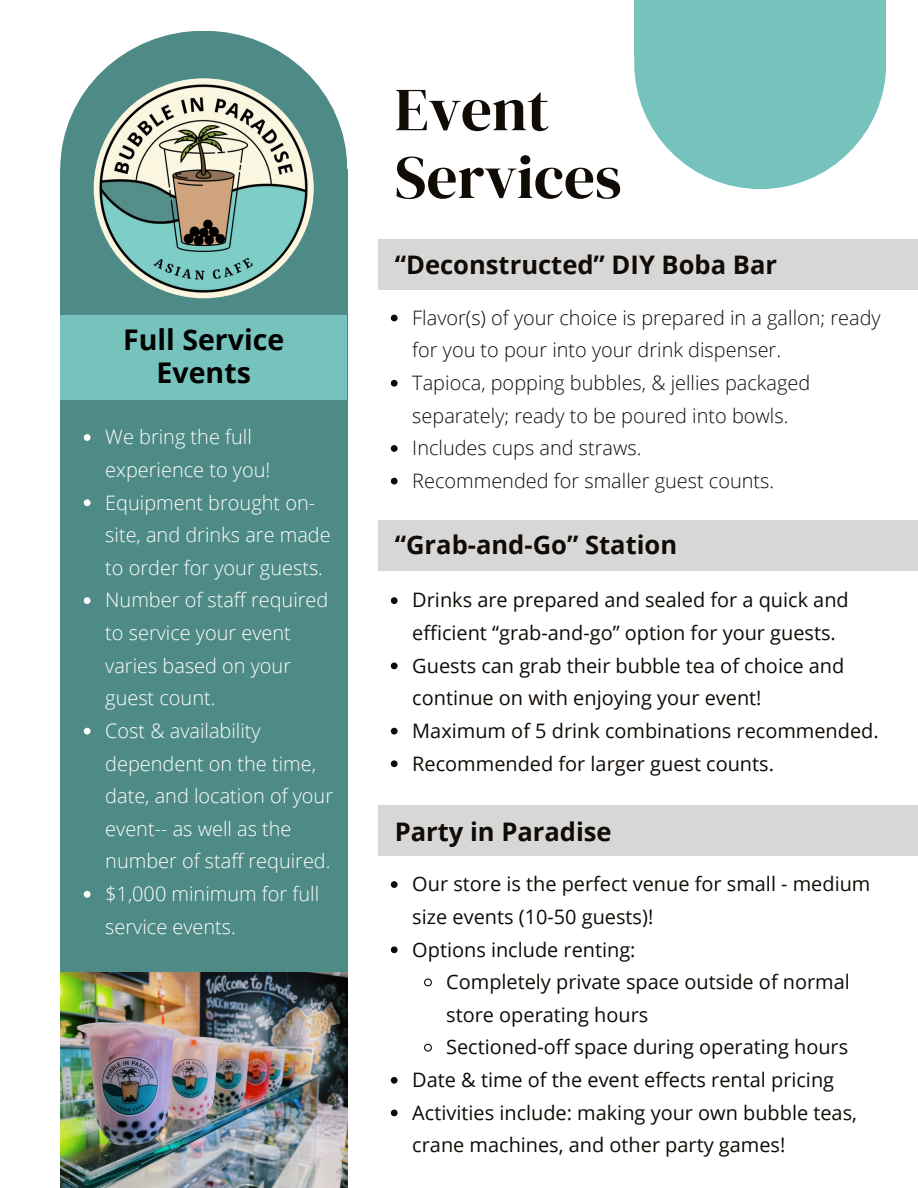
<style>
.page{position:relative;width:918px;height:1188px;background:#fff}
.page>*{position:absolute;margin:0;border:0;box-sizing:border-box;transform-origin:0 0}
.t1{font:61.05px/67.8px "DM Serif Display";color:#110b06}
.t2{font:700 28.5px/32.7px "Open Sans";color:#000;text-align:center}
.t3{font:700 25.5px "Open Sans";color:#110b06}
.t4{font:19.95px/32.7px "Open Sans";color:#110b06}
.t5{font:300 19.95px/32.7px "Open Sans";color:#fff}
.t6{font:300 19.95px/32.7px "Open Sans";color:#110b06}
</style>
<div class="page">
<div style="left:378px;top:239px;width:540px;height:51px;background:#d8d7d7"></div>
<div style="left:60px;top:169px;width:287px;height:1019px;background:#4f8b86"></div>
<div style="left:60px;top:31px;width:287px;height:276px;background:#4f8b86;border-radius:50%"></div>
<img style="left:94px;top:78px;width:220px;height:220px;border-radius:50%">
<svg style="left:634px;top:57px;width:252px;height:132px;fill:#76c3bd"></svg>
<div style="left:378px;top:521px;width:540px;height:50px;background:#d8d7d7"></div>
<div style="left:378px;top:805px;width:540px;height:51px;background:#d8d7d7"></div>
<div style="left:60px;top:315px;width:287px;height:84px;background:#76c3bd"></div>
<img style="left:60px;top:973px;width:287px;height:215px">
<svg style="left:391px;top:315px;width:7px;height:6px"></svg>
<svg style="left:391px;top:380px;width:7px;height:7px"></svg>
<svg style="left:391px;top:445px;width:7px;height:7px"></svg>
<svg style="left:391px;top:478px;width:7px;height:6px"></svg>
<svg style="left:391px;top:597px;width:7px;height:7px"></svg>
<svg style="left:391px;top:663px;width:7px;height:6px"></svg>
<svg style="left:391px;top:728px;width:7px;height:7px"></svg>
<svg style="left:391px;top:760px;width:7px;height:7px"></svg>
<svg style="left:391px;top:881px;width:7px;height:7px"></svg>
<svg style="left:391px;top:946px;width:7px;height:7px"></svg>
<svg style="left:424px;top:978px;width:8px;height:9px"></svg>
<svg style="left:424px;top:1043px;width:8px;height:9px"></svg>
<svg style="left:391px;top:1077px;width:7px;height:7px"></svg>
<svg style="left:391px;top:1110px;width:7px;height:6px"></svg>
<svg style="left:84px;top:434px;width:7px;height:7px"></svg>
<svg style="left:84px;top:499px;width:7px;height:7px"></svg>
<svg style="left:84px;top:597px;width:7px;height:7px"></svg>
<svg style="left:84px;top:728px;width:7px;height:7px"></svg>
<svg style="left:84px;top:891px;width:7px;height:7px"></svg>
<div style="left:634px;top:0;width:252px;height:57px;background:#76c3bd"></div>
<p class="t2" style="left:123px;top:323px;width:162px">Full Service<br>Events</p>
<p class="t5" style="left:105px;top:420px;width:166px">We bring the full experience to you!</p>
<p class="t5" style="left:105px;top:485px;width:227px">Equipment brought on&shy;site, and drinks are made to order for your guests.</p>
<p class="t5" style="left:105px;top:583px;width:225px">Number of staff required to service your event varies based on your guest count.</p>
<p class="t5" style="left:105px;top:714px;width:229px">Cost &amp; availability dependent on the time, date, and location of your event-- as well as the number of staff required.</p>
<p class="t5" style="left:105px;top:877px;width:216px">$1,000 minimum for full service events.</p>
<p class="t1" style="left:395px;top:75px;width:228px">Event<br>Services</p>
<p class="t3" style="left:395px;top:247px;width:384px">“Deconstructed” DIY Boba Bar</p>
<p class="t6" style="left:412px;top:301px;width:470px">Flavor(s) of your choice is prepared in a gallon; ready for you to pour into your drink dispenser.</p>
<p class="t6" style="left:412px;top:366px;width:399px">Tapioca, popping bubbles, &amp; jellies packaged separately; ready to be poured into bowls.</p>
<h1 class="t6" style="left:412px;top:431px;width:231px">Includes cups and straws.</h1>
<h3 class="t6" style="left:412px;top:464px;width:363px">Recommended for smaller guest counts.</h3>
<p class="t3" style="left:395px;top:527px;width:284px">“Grab-and-Go” Station</p>
<p class="t4" style="left:412px;top:583px;width:438px">Drinks are prepared and sealed for a quick and efficient “grab-and-go” option for your guests.</p>
<p class="t4" style="left:412px;top:649px;width:434px">Guests can grab their bubble tea of choice and continue on with enjoying your event!</p>
<p class="t4" style="left:412px;top:714px;width:468px">Maximum of 5 drink combinations recommended.</p>
<p class="t4" style="left:412px;top:746px;width:363px">Recommended for larger guest counts.</p>
<p class="t3" style="left:395px;top:813px;width:218px">Party in Paradise</p>
<h3 class="t4" style="left:412px;top:867px;width:460px">Our store is the perfect venue for small - medium size events (10-50 guests)!</h3>
<p class="t4" style="left:412px;top:932px;width:225px">Options include renting:</p>
<p class="t4" style="left:446px;top:965px;width:405px">Completely private space outside of normal store operating hours</p>
<p class="t4" style="left:446px;top:1030px;width:404px">Sectioned-off space during operating hours</p>
<p class="t4" style="left:412px;top:1063px;width:423px">Date &amp; time of the event effects rental pricing</p>
<h3 class="t4" style="left:412px;top:1096px;width:446px">Activities include: making your own bubble teas, crane machines, and other party games!</h3>
</div>
